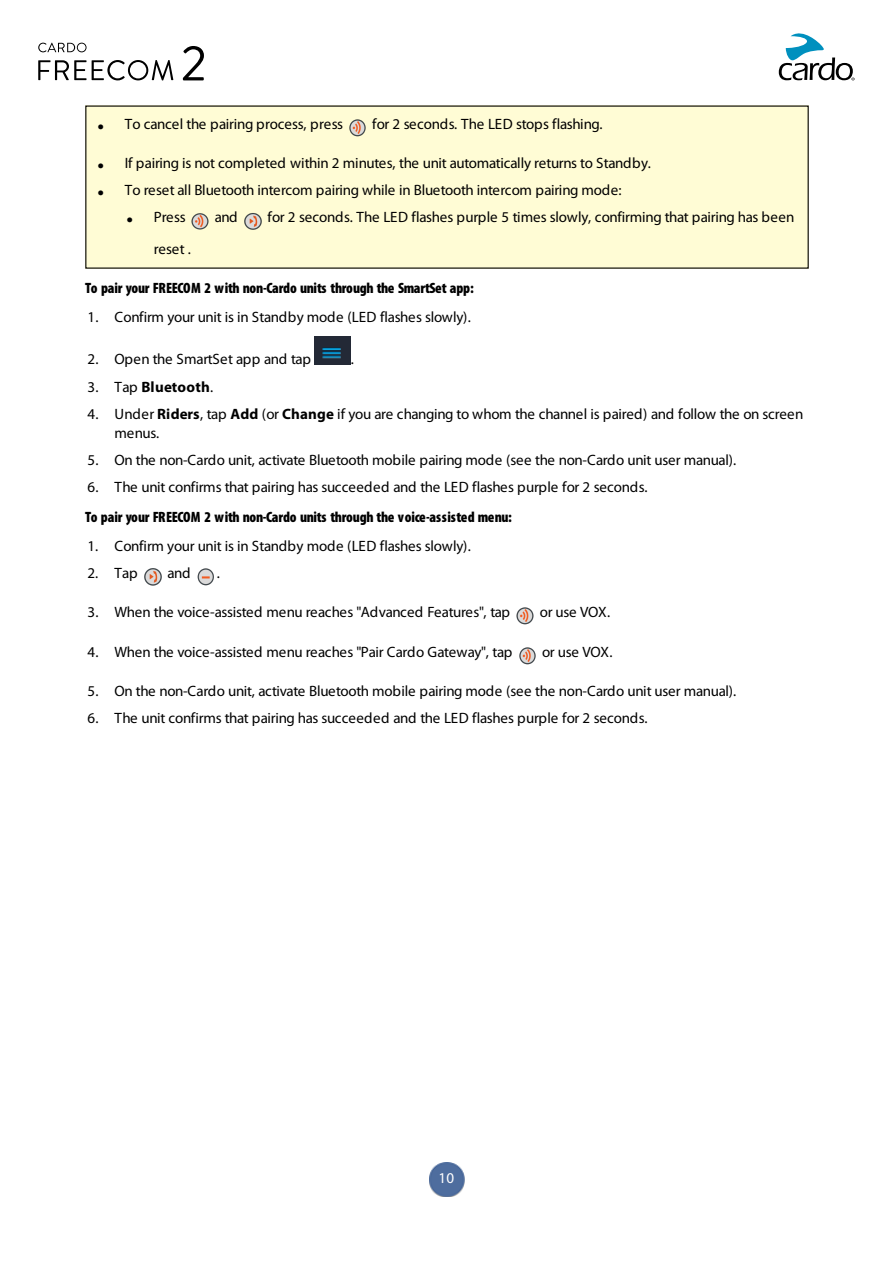
<style>
.page{position:relative;width:893px;height:1263px;background:#fff}
.page>*{position:absolute;margin:0;border:0;box-sizing:border-box;transform-origin:0 0}
.t1{font:15px/27px "Myriad Pro";letter-spacing:-.025em;color:#000}
.t2{font:900 condensed 15px/29.1px "Myriad Pro";letter-spacing:-.02em;color:#000;text-align:right}
.t3{font:700 15px "Myriad Pro";letter-spacing:.015em;color:#000}
.t4{font:15px "Myriad Pro";color:#fff}
.t5{font:6px "MS Gothic";color:#000}
.s1{font-weight:400;font-stretch:normal}
.s2{font-weight:400}
.s3{font-weight:700}
</style>
<div class="page">
<img style="left:430px;top:1162px;width:34px;height:35px">
<div style="left:85px;top:106px;width:724px;height:163px;background:#fffcd5"></div>
<img style="left:349px;top:119px;width:17px;height:18px">
<img style="left:191px;top:213px;width:18px;height:17px">
<img style="left:244px;top:213px;width:18px;height:17px">
<img style="left:315px;top:336px;width:36px;height:28px">
<img style="left:144px;top:568px;width:18px;height:18px">
<img style="left:197px;top:568px;width:17px;height:18px">
<img style="left:516px;top:607px;width:18px;height:18px">
<img style="left:519px;top:647px;width:17px;height:18px">
<svg style="left:38px;top:60px;width:135px;height:20px"></svg>
<svg style="left:38px;top:43px;width:49px;height:9px"></svg>
<svg style="left:183px;top:46px;width:21px;height:34px"></svg>
<svg style="left:779px;top:33px;width:76px;height:47px"></svg>
<p class="t5" style="left:98px;top:124px;width:7px">●</p>
<p class="t5" style="left:98px;top:163px;width:7px">●</p>
<p class="t5" style="left:98px;top:190px;width:7px">●</p>
<p class="t1" style="left:125px;top:111px;width:220px">To cancel the pairing process, press</p>
<p class="t1" style="left:372px;top:111px;width:232px">for 2 seconds. The LED stops flashing.</p>
<p class="t1" style="left:125px;top:150px;width:528px">If pairing is not completed within 2 minutes, the unit automatically returns to Standby.</p>
<p class="t1" style="left:125px;top:177px;width:498px">To reset all Bluetooth intercom pairing while in Bluetooth intercom pairing mode:</p>
<p class="t5" style="left:127px;top:217px;width:7px">●</p>
<p class="t1" style="left:154px;top:204px;width:33px">Press</p>
<p class="t1" style="left:215px;top:204px;width:25px">and</p>
<p class="t1" style="left:268px;top:204px;width:528px">for 2 seconds. The LED flashes purple 5 times slowly, confirming that pairing has been</p>
<p class="t1" style="left:154px;top:235px;width:38px">reset .</p>
<p class="t2" style="left:85px;top:274px;width:390px">To pair your FREECOM 2 with non-Cardo units through the SmartSet app:<br><span class="s1">Confirm your unit is in Standby mode (LED flashes slowly .(</span></p>
<p class="t1" style="left:88px;top:304px;width:12px">1.</p>
<p class="t1" style="left:88px;top:346px;width:12px">2.</p>
<p class="t1" style="left:115px;top:346px;width:198px">Open the SmartSet app and tap</p>
<p class="t1" style="left:351px;top:346px;width:5px">.</p>
<p class="t1" style="left:88px;top:374px;width:12px">3.</p>
<p class="t3" style="left:115px;top:379px;width:100px"><span class="s2">Tap</span> Bluetooth<span class="s2">.</span></p>
<p class="t1" style="left:88px;top:401px;width:12px">4.</p>
<p class="t1" style="left:115px;top:401px;width:690px">Under <span class="s3">Riders</span>, tap <span class="s3">Add</span> (or <span class="s3">Change</span> if you are changing to whom the channel is paired) and follow the on screen</p>
<p class="t1" style="left:87px;top:447px;width:12px">5.</p>
<p class="t1" style="left:114px;top:420px;width:623px">menus.<br>On the non-Cardo unit, activate Bluetooth mobile pairing mode (see the non-Cardo unit user manual .(</p>
<p class="t1" style="left:114px;top:474px;width:534px">The unit confirms that pairing has succeeded and the LED flashes purple for 2 seconds.</p>
<p class="t1" style="left:87px;top:474px;width:12px">6.</p>
<p class="t2" style="left:85px;top:502px;width:428px">To pair your FREECOM 2 with non-Cardo units through the voice-assisted menu:</p>
<p class="t1" style="left:114px;top:532px;width:358px">Confirm your unit is in Standby mode (LED flashes slowly .(</p>
<p class="t1" style="left:87px;top:532px;width:12px">1.</p>
<p class="t1" style="left:87px;top:559px;width:12px">2.</p>
<p class="t1" style="left:114px;top:559px;width:25px">Tap</p>
<p class="t1" style="left:167px;top:559px;width:25px">and</p>
<p class="t1" style="left:217px;top:559px;width:5px">.</p>
<p class="t1" style="left:88px;top:599px;width:12px">3.</p>
<p class="t1" style="left:115px;top:599px;width:397px">When the voice-assisted menu reaches "Advanced Features ," tap</p>
<p class="t1" style="left:540px;top:599px;width:72px">or use VOX.</p>
<p class="t1" style="left:88px;top:638px;width:12px">4.</p>
<p class="t1" style="left:115px;top:638px;width:399px">When the voice-assisted menu reaches "Pair Cardo Gateway ," tap</p>
<p class="t1" style="left:542px;top:638px;width:72px">or use VOX.</p>
<p class="t1" style="left:88px;top:678px;width:12px">5.</p>
<p class="t1" style="left:115px;top:678px;width:623px">On the non-Cardo unit, activate Bluetooth mobile pairing mode (see the non-Cardo unit user manual .(</p>
<p class="t1" style="left:87px;top:705px;width:12px">6.</p>
<p class="t1" style="left:114px;top:705px;width:534px">The unit confirms that pairing has succeeded and the LED flashes purple for 2 seconds.</p>
<p class="t4" style="left:438px;top:1170px;width:17px">10</p>
</div>
